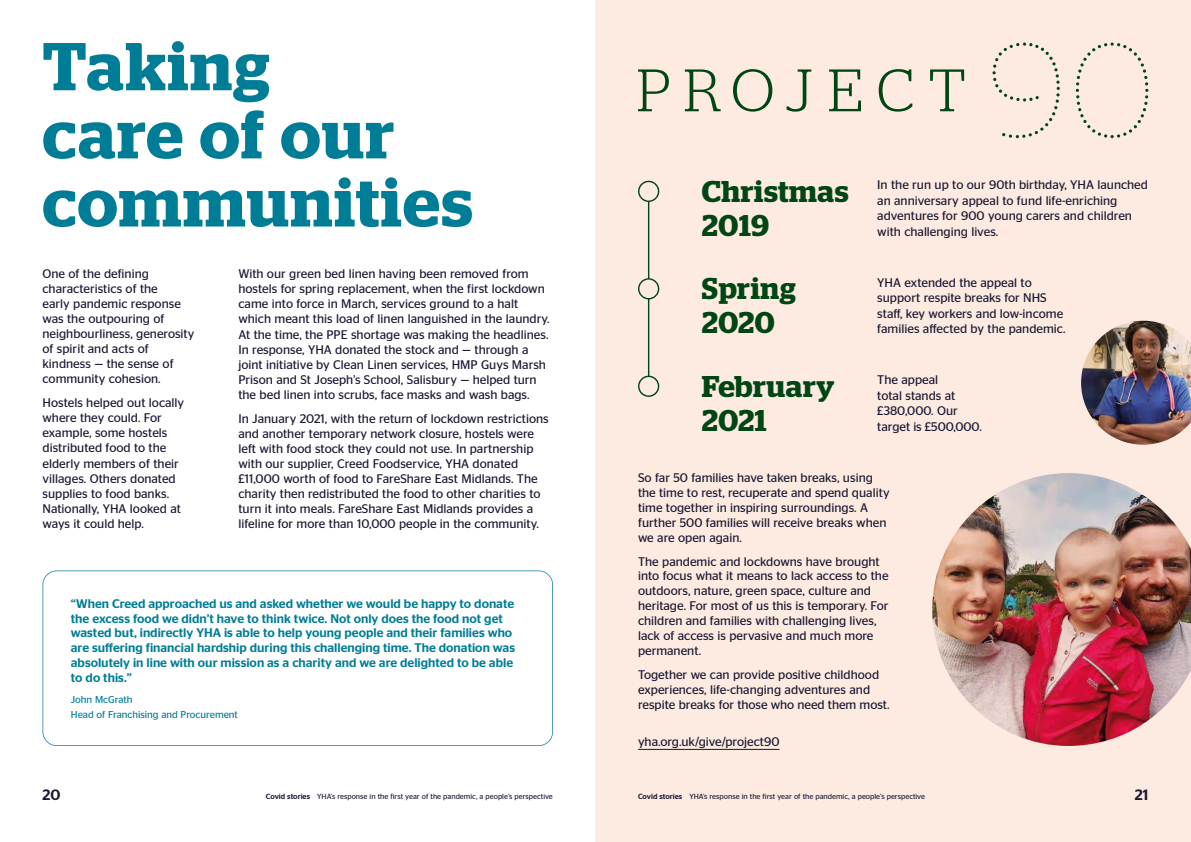
<style>
.page{position:relative;width:1191px;height:842px;background:#fff}
.page>*{position:absolute;margin:0;border:0;box-sizing:border-box;transform-origin:0 0}
.t1{font:600 67.5px/68.1px "Stag";letter-spacing:.02em;color:#007d96}
.t2{font:600 30px/34.1px "Stag";letter-spacing:.02em;color:#004614}
.t3{font:500 15px "Stag Sans";color:#191932}
.t4{font:12.5px/15px "Stag Sans";color:#191932}
.t5{font:500 12.5px/14.9px "Stag Sans";color:#007d96}
.t6{font:10px/14.2px "Stag Sans";color:#007d96}
.t7{font:7.5px "Stag Sans";color:#191932}
.s1{font-weight:500}
</style>
<div class="page">
<div style="left:595px;top:0;width:596px;height:842px;background:#fdeae1"></div>
<svg style="left:43px;top:570px;width:510px;height:176px"></svg>
<hr style="left:638px;top:749px;width:141px;height:1px;background:#191932">
<svg style="left:638px;top:69px;width:31px;height:42px"></svg>
<svg style="left:685px;top:69px;width:35px;height:42px"></svg>
<svg style="left:733px;top:69px;width:39px;height:43px"></svg>
<svg style="left:786px;top:69px;width:25px;height:43px"></svg>
<svg style="left:829px;top:69px;width:32px;height:42px"></svg>
<svg style="left:878px;top:69px;width:34px;height:43px"></svg>
<svg style="left:930px;top:69px;width:34px;height:42px"></svg>
<svg style="left:1075px;top:43px;width:73px;height:95px"></svg>
<svg style="left:992px;top:43px;width:67px;height:95px"></svg>
<img style="left:932px;top:473px;width:259px;height:273px">
<img style="left:1081px;top:321px;width:110px;height:124px">
<svg style="left:638px;top:181px;width:21px;height:216px"></svg>
<h1 class="t1" style="left:43px;top:32px;width:431px">Taking<br>care of our communities</h1>
<p class="t4" style="left:43px;top:266px;width:153px">One of the defining characteristics of the<br>early pandemic response was the outpouring of neighbourliness, generosity of spirit and acts of kindness — the sense of community cohesion.</p>
<p class="t4" style="left:43px;top:395px;width:143px">Hostels helped out locally where they could. For example, some hostels distributed food to the elderly members of their villages. Others donated supplies to food banks.<br>Nationally, YHA looked at ways it could help.</p>
<p class="t4" style="left:238px;top:266px;width:313px">With our green bed linen having been removed from hostels for spring replacement, when the first lockdown came into force in March, services ground to a halt which meant this load of linen languished in the laundry.<br>At the time, the PPE shortage was making the headlines.<br>In response, YHA donated the stock and — through a joint initiative by Clean Linen services, HMP Guys Marsh Prison and St Joseph’s School, Salisbury — helped turn the bed linen into scrubs, face masks and wash bags.</p>
<p class="t4" style="left:238px;top:411px;width:312px">In January 2021, with the return of lockdown restrictions and another temporary network closure, hostels were left with food stock they could not use. In partnership with our supplier, Creed Foodservice, YHA donated £11,000 worth of food to FareShare East Midlands. The charity then redistributed the food to other charities to turn it into meals. FareShare East Midlands provides a lifeline for more than 10,000 people in the community.</p>
<p class="t5" style="left:71px;top:596px;width:445px">“When Creed approached us and asked whether we would be happy to donate the excess food we didn’t have to think twice. Not only does the food not get wasted but, indirectly YHA is able to help young people and their families who are suffering financial hardship during this challenging time. The donation was absolutely in line with our mission as a charity and we are delighted to be able to do this.”</p>
<p class="t6" style="left:71px;top:693px;width:168px">John McGrath<br>Head of Franchising and Procurement</p>
<h2 class="t2" style="left:702px;top:174px;width:148px">Christmas<br>2019</h2>
<h2 class="t2" style="left:702px;top:271px;width:95px">Spring<br>2020</h2>
<h2 class="t2" style="left:702px;top:369px;width:134px">February<br>2021</h2>
<p class="t4" style="left:877px;top:177px;width:272px;line-height:15.4px">In the run up to our 90th birthday, YHA launched an anniversary appeal to fund life-enriching adventures for 900 young carers and children with challenging lives.</p>
<p class="t4" style="left:877px;top:275px;width:190px;line-height:15.4px">YHA extended the appeal to support respite breaks for NHS staff, key workers and low-income families affected by the pandemic.</p>
<p class="t4" style="left:877px;top:372px;width:106px;line-height:15.4px">The appeal<br>total stands at £380,000. Our target is £500,000.</p>
<p class="t4" style="left:638px;top:470px;width:253px">So far 50 families have taken breaks, using the time to rest, recuperate and spend quality time together in inspiring surroundings. A further 500 families will receive breaks when we are open again.</p>
<p class="t4" style="left:638px;top:554px;width:252px">The pandemic and lockdowns have brought into focus what it means to lack access to the outdoors, nature, green space, culture and heritage. For most of us this is temporary. For children and families with challenging lives, lack of access is pervasive and much more permanent.</p>
<p class="t4" style="left:638px;top:667px;width:253px">Together we can provide positive childhood experiences, life-changing adventures and respite breaks for those who need them most.</p>
<p class="t4" style="left:638px;top:734px;width:143px">yha.org.uk/give/project90</p>
<p class="t3" style="left:43px;top:786px;width:20px">20</p>
<p class="t7" style="left:266px;top:792px;width:288px"><span class="s1">Covid stories</span> YHA’s response in the first year of the pandemic, a people’s perspective</p>
<p class="t7" style="left:638px;top:792px;width:288px"><span class="s1">Covid stories</span> YHA’s response in the first year of the pandemic, a people’s perspective</p>
<p class="t3" style="left:1134px;top:786px;width:15px">21</p>
</div>
